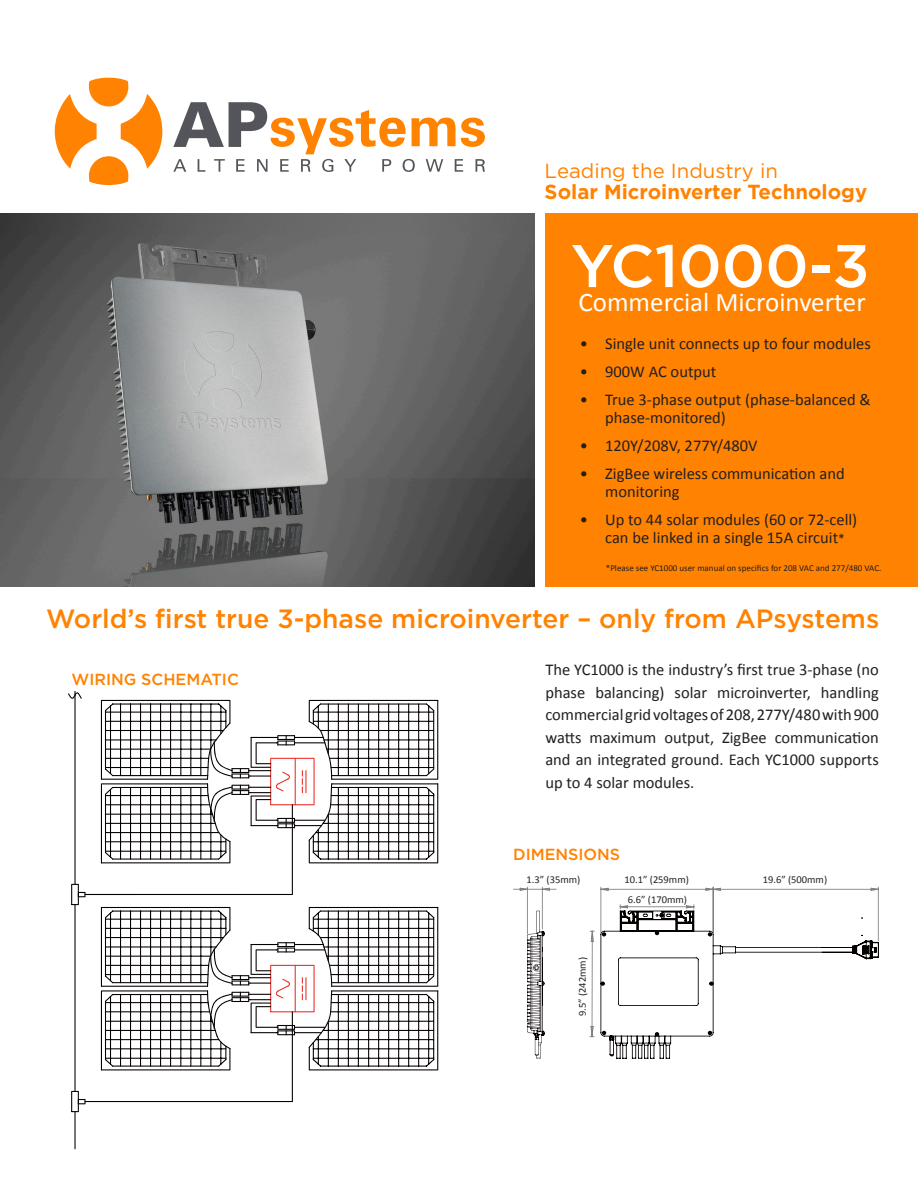
<style>
.page{position:relative;width:918px;height:1188px;background:#fff}
.page>*{position:absolute;margin:0;border:0;box-sizing:border-box;transform-origin:0 0}
.t1{font:500 60px "Gotham";color:#fff}
.t2{font:27px "Calibri";color:#fff}
.t3{font:500 26.4px "Gotham";color:#ff8200}
.t4{font:700 20.4px "Gotham";color:#ff8200}
.t5{font:20.4px "Gotham";color:#ff8200}
.t6{font:16.5px/22.5px "Calibri";color:#231f20}
.t7{font:500 16.05px "Gotham";color:#ff8200}
.t8{font:10.5px "Calibri";color:#231f20}
.t9{font:9px "Calibri";color:#231f20}
.s1{font-size:13.5px}
</style>
<div class="page">
<div style="left:545px;top:213px;width:373px;height:374px;background:#ff8200"></div>
<hr style="left:74px;top:1111px;width:2px;height:38px;background:#050000">
<svg style="left:68px;top:691px;width:370px;height:421px"></svg>
<svg style="left:513px;top:888px;width:44px;height:3px"></svg>
<hr style="left:542px;top:887px;width:1px;height:42px;background:#808085">
<hr style="left:527px;top:887px;width:1px;height:47px;background:#808085">
<svg style="left:527px;top:911px;width:17px;height:148px"></svg>
<svg style="left:871px;top:888px;width:7px;height:3px"></svg>
<hr style="left:713px;top:889px;width:166px;height:1px;background:#808085">
<hr style="left:878px;top:887px;width:1px;height:54px;background:#808085">
<svg style="left:706px;top:888px;width:15px;height:3px"></svg>
<svg style="left:601px;top:888px;width:8px;height:3px"></svg>
<hr style="left:600px;top:889px;width:114px;height:1px;background:#808085">
<hr style="left:713px;top:887px;width:1px;height:46px;background:#808085">
<hr style="left:600px;top:887px;width:1px;height:46px;background:#808085">
<hr style="left:620px;top:906px;width:74px;height:1px;background:#808085">
<svg style="left:686px;top:904px;width:8px;height:5px"></svg>
<svg style="left:620px;top:904px;width:8px;height:5px"></svg>
<svg style="left:600px;top:911px;width:279px;height:148px"></svg>
<svg style="left:861px;top:917px;width:2px;height:19px"></svg>
<hr style="left:592px;top:931px;width:1px;height:106px;background:#808085">
<svg style="left:590px;top:931px;width:5px;height:11px"></svg>
<svg style="left:589px;top:1026px;width:6px;height:11px"></svg>
<img style="left:0;top:213px;width:535px;height:374px">
<svg style="left:55px;top:77px;width:107px;height:108px"></svg>
<svg style="left:173px;top:102px;width:312px;height:70px"></svg>
<p class="t5" style="left:545px;top:160px;width:235px">Leading the Industry in</p>
<p class="t4" style="left:545px;top:180px;width:324px">Solar Microinverter Technology</p>
<p class="t1" style="left:571px;top:232px;width:300px">YC1000-3</p>
<p class="t2" style="left:578px;top:285px;width:289px">Commercial Microinverter</p>
<p class="t6" style="left:580px;top:332px;width:292px">• Single unit connects up to four modules</p>
<p class="t6" style="left:580px;top:360px;width:138px">• 900W AC output</p>
<p class="t6" style="left:605px;top:391px;width:267px;line-height:18px;text-indent:-25px">• True 3-phase output (phase-balanced &amp; phase-monitored)</p>
<p class="t6" style="left:580px;top:434px;width:179px">• 120Y/208V, 277Y/480V</p>
<p class="t6" style="left:605px;top:465px;width:241px;line-height:18px;text-indent:-25px">• ZigBee wireless communication and monitoring</p>
<p class="t6" style="left:605px;top:511px;width:254px;line-height:18px;text-indent:-25px">• Up to 44 solar modules (60 or 72-cell) can be linked in a single 15A circuit<span class="s1">*</span></p>
<p class="t9" style="left:606px;top:562px;width:277px">*Please see YC1000 user manual on specifics for 208 VAC and 277/480 VAC.</p>
<p class="t3" style="left:46px;top:604px;width:835px">World’s first true 3-phase microinverter – only from APsystems</p>
<p class="t7" style="left:72px;top:670px;width:169px">WIRING SCHEMATIC</p>
<p class="t6" style="left:545px;top:658px;width:335px;text-align:justify">The YC1000 is the industry’s first true 3-phase (no phase balancing) solar microinverter, handling commercial grid voltages of 208, 277Y/480 with 900 watts maximum output, ZigBee communication and an integrated ground. Each YC1000 supports up to 4 solar modules.</p>
<p class="t7" style="left:513px;top:845px;width:109px">DIMENSIONS</p>
<p class="t8" style="left:526px;top:873px;width:55px">1.3” (35mm)</p>
<p class="t8" style="left:624px;top:873px;width:66px">10.1” (259mm)</p>
<p class="t8" style="left:763px;top:873px;width:66px">19.6” (500mm)</p>
<p class="t8" style="left:628px;top:893px;width:61px">6.6” (170mm)</p>
<p class="t8" style="left:576px;top:1016px;width:61px;rotate:-90deg">9.5” (242mm)</p>
</div>
